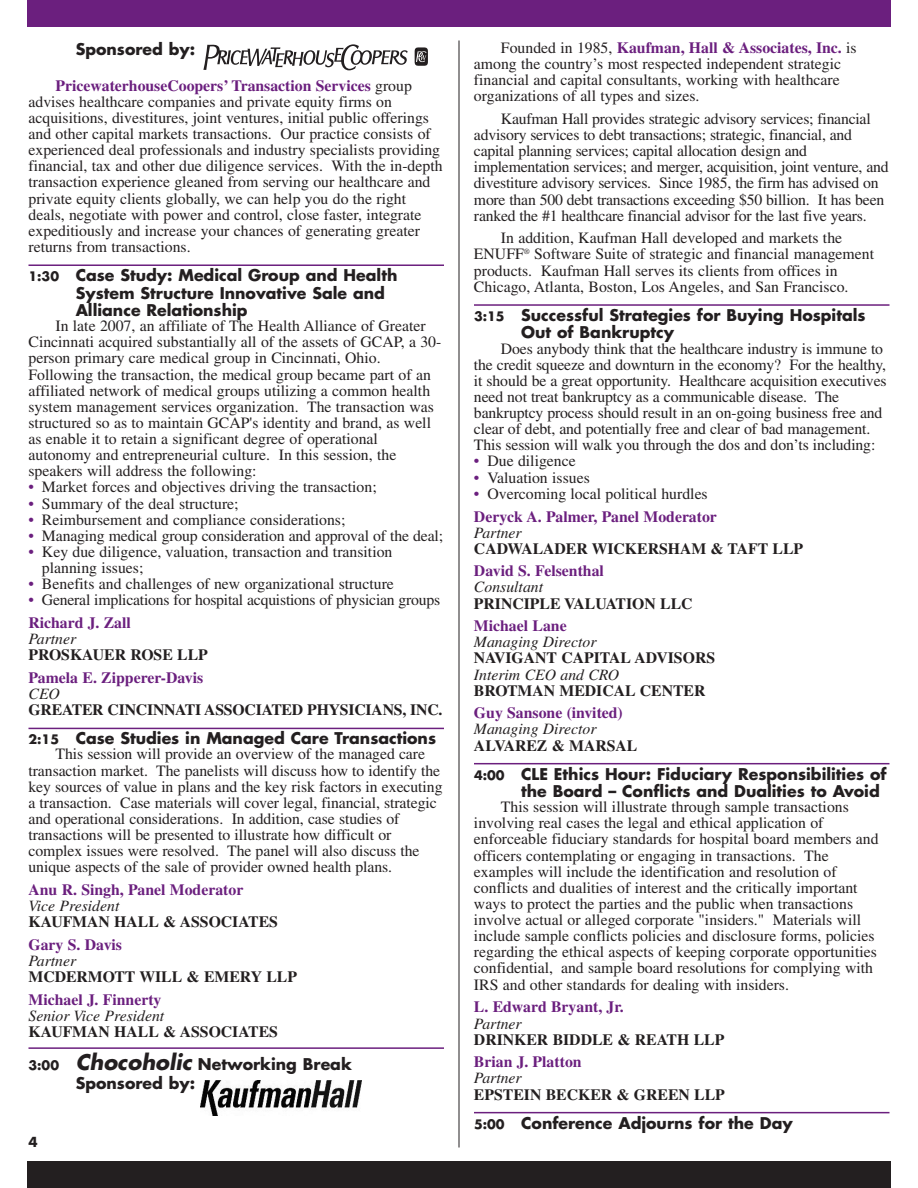
<style>
.page{position:relative;width:918px;height:1188px;background:#fff}
.page>*{position:absolute;margin:0;border:0;box-sizing:border-box;transform-origin:0 0}
.t1{font:15.75px/16px "Times";color:#231f20}
.t2{font:700 15.75px/17.4px "Futura";color:#231f20}
.t3{font:700 15.75px "Times";color:#231f20}
.t4{font:700 15.75px "Times";color:#6b1f7e}
.t5{font:italic 15.75px "Times";color:#231f20}
.t6{font:700 13.5px "Futura";color:#231f20}
.s1{font-weight:700;color:#6b1f7e}
.s2{font-size:12.75px}
.s3{color:#6b1f7e}
.s4{font-style:italic;font-size:21px}
</style>
<div class="page">
<img style="left:200px;top:1081px;width:162px;height:34px">
<svg style="left:203px;top:44px;width:205px;height:26px"></svg>
<svg style="left:415px;top:47px;width:13px;height:19px"></svg>
<hr style="left:28px;top:264px;width:416px;height:2px;background:#6b1f7e">
<hr style="left:28px;top:728px;width:416px;height:1px;background:#6b1f7e">
<hr style="left:28px;top:1047px;width:416px;height:2px;background:#6b1f7e">
<hr style="left:474px;top:304px;width:416px;height:2px;background:#6b1f7e">
<hr style="left:474px;top:763px;width:416px;height:1px;background:#6b1f7e">
<hr style="left:474px;top:1112px;width:416px;height:1px;background:#6b1f7e">
<div style="left:27px;top:1161px;width:864px;height:27px;background:#231f20"></div>
<div style="left:27px;top:0;width:864px;height:27px;background:#6b1f7e"></div>
<hr style="left:459px;top:40px;width:1px;height:1108px;background:#231f20">
<p class="t2" style="left:76px;top:42px;width:121px">Sponsored by:</p>
<p class="t1" style="left:29px;top:79px;width:416px;text-indent:27px"><span class="s1">PricewaterhouseCoopers’ Transaction Services</span> group advises healthcare companies and private equity firms on acquisitions, divestitures, joint ventures, initial public offerings and other capital markets transactions. Our practice consists of experienced deal professionals and industry specialists providing financial, tax and other due diligence services. With the in-depth transaction experience gleaned from serving our healthcare and private equity clients globally, we can help you do the right deals, negotiate with power and control, close faster, integrate expeditiously and increase your chances of generating greater returns from transactions.</p>
<p class="t2" style="left:76px;top:268px;width:323px;text-indent:-47px"><span class="s2">1:30</span> Case Study: Medical Group and Health<br>System Structure Innovative Sale and<br>Alliance Relationship</p>
<p class="t1" style="left:28px;top:319px;width:414px;text-indent:27px">In late 2007, an affiliate of The Health Alliance of Greater Cincinnati acquired substantially all of the assets of GCAP, a 30- person primary care medical group in Cincinnati, Ohio.<br>Following the transaction, the medical group became part of an affiliated network of medical groups utilizing a common health system management services organization. The transaction was structured so as to maintain GCAP's identity and brand, as well as enable it to retain a significant degree of operational autonomy and entrepreneurial culture. In this session, the speakers will address the following:</p>
<p class="t1" style="left:28px;top:481px;width:350px"><span class="s3">•</span> Market forces and objectives driving the transaction;</p>
<p class="t1" style="left:28px;top:497px;width:212px"><span class="s3">•</span> Summary of the deal structure;</p>
<p class="t1" style="left:28px;top:513px;width:318px"><span class="s3">•</span> Reimbursement and compliance considerations;</p>
<p class="t1" style="left:28px;top:529px;width:416px"><span class="s3">•</span> Managing medical group consideration and approval of the deal;</p>
<p class="t1" style="left:42px;top:545px;width:352px;text-indent:-13px"><span class="s3">•</span> Key due diligence, valuation, transaction and transition planning issues;</p>
<p class="t1" style="left:28px;top:577px;width:367px"><span class="s3">•</span> Benefits and challenges of new organizational structure</p>
<p class="t1" style="left:28px;top:590px;width:413px;line-height:22.8px"><span class="s3">•</span> General implications for hospital acquistions of physician groups<br><span class="s1">Richard J. Zall</span></p>
<p class="t5" style="left:28px;top:633px;width:49px">Partner</p>
<p class="t3" style="left:28px;top:649px;width:181px">PROSKAUER ROSE LLP</p>
<p class="t4" style="left:28px;top:672px;width:176px">Pamela E. Zipperer-Davis</p>
<p class="t5" style="left:28px;top:688px;width:33px">CEO</p>
<p class="t3" style="left:28px;top:704px;width:416px">GREATER CINCINNATI ASSOCIATED PHYSICIANS, INC.</p>
<p class="t2" style="left:28px;top:731px;width:409px"><span class="s2">2:15</span> Case Studies in Managed Care Transactions</p>
<p class="t1" style="left:28px;top:748px;width:416px;text-indent:27px">This session will provide an overview of the managed care transaction market. The panelists will discuss how to identify the key sources of value in plans and the key risk factors in executing a transaction. Case materials will cover legal, financial, strategic and operational considerations. In addition, case studies of transactions will be presented to illustrate how difficult or complex issues were resolved. The panel will also discuss the unique aspects of the sale of provider owned health plans.</p>
<p class="t4" style="left:28px;top:884px;width:216px">Anu R. Singh, Panel Moderator</p>
<p class="t5" style="left:28px;top:900px;width:92px">Vice President</p>
<p class="t3" style="left:28px;top:916px;width:251px">KAUFMAN HALL &amp; ASSOCIATES</p>
<p class="t4" style="left:28px;top:939px;width:95px">Gary S. Davis</p>
<p class="t5" style="left:28px;top:955px;width:49px">Partner</p>
<p class="t3" style="left:28px;top:971px;width:270px">MCDERMOTT WILL &amp; EMERY LLP</p>
<p class="t4" style="left:28px;top:994px;width:135px">Michael J. Finnerty</p>
<p class="t5" style="left:28px;top:1010px;width:137px">Senior Vice President</p>
<p class="t3" style="left:28px;top:1026px;width:251px">KAUFMAN HALL &amp; ASSOCIATES</p>
<p class="t2" style="left:76px;top:1056px;width:278px;line-height:18.8px;text-indent:-47px"><span class="s2">3:00</span> <span class="s4">Chocoholic</span> Networking Break<br>Sponsored by:</p>
<p class="t6" style="left:28px;top:1135px;width:11px">4</p>
<p class="t1" style="left:474px;top:41px;width:384px;text-indent:27px">Founded in 1985, <span class="s1">Kaufman, Hall &amp; Associates, Inc.</span> is among the country’s most respected independent strategic financial and capital consultants, working with healthcare organizations of all types and sizes.</p>
<p class="t1" style="left:474px;top:112px;width:416px;text-indent:27px">Kaufman Hall provides strategic advisory services; financial advisory services to debt transactions; strategic, financial, and capital planning services; capital allocation design and implementation services; and merger, acquisition, joint venture, and divestiture advisory services. Since 1985, the firm has advised on more than 500 debt transactions exceeding $50 billion. It has been ranked the #1 healthcare financial advisor for the last five years.</p>
<p class="t1" style="left:474px;top:231px;width:402px;text-indent:27px">In addition, Kaufman Hall developed and markets the ENUFF<sup>®</sup> Software Suite of strategic and financial management products. Kaufman Hall serves its clients from offices in Chicago, Atlanta, Boston, Los Angeles, and San Francisco.</p>
<p class="t2" style="left:521px;top:308px;width:346px;text-indent:-47px"><span class="s2">3:15</span> Successful Strategies for Buying Hospitals<br>Out of Bankruptcy</p>
<p class="t1" style="left:474px;top:342px;width:414px;text-indent:27px">Does anybody think that the healthcare industry is immune to the credit squeeze and downturn in the economy? For the healthy, it should be a great opportunity. Healthcare acquisition executives need not treat bankruptcy as a communicable disease. The bankruptcy process should result in an on-going business free and clear of debt, and potentially free and clear of bad management.<br>This session will walk you through the dos and don’ts including:</p>
<p class="t1" style="left:474px;top:455px;width:103px"><span class="s3">•</span> Due diligence</p>
<p class="t1" style="left:474px;top:471px;width:117px"><span class="s3">•</span> Valuation issues</p>
<p class="t1" style="left:474px;top:483px;width:244px;line-height:22.8px"><span class="s3">•</span> Overcoming local political hurdles<br><span class="s1">Deryck A. Palmer, Panel Moderator</span></p>
<p class="t5" style="left:474px;top:527px;width:49px">Partner</p>
<p class="t3" style="left:474px;top:543px;width:331px">CADWALADER WICKERSHAM &amp; TAFT LLP</p>
<p class="t4" style="left:474px;top:565px;width:131px">David S. Felsenthal</p>
<p class="t5" style="left:474px;top:581px;width:71px">Consultant</p>
<p class="t3" style="left:474px;top:598px;width:220px">PRINCIPLE VALUATION LLC</p>
<p class="t4" style="left:474px;top:620px;width:94px">Michael Lane</p>
<p class="t5" style="left:474px;top:636px;width:124px">Managing Director</p>
<p class="t3" style="left:474px;top:652px;width:243px">NAVIGANT CAPITAL ADVISORS</p>
<p class="t5" style="left:474px;top:669px;width:147px">Interim CEO and CRO</p>
<p class="t3" style="left:474px;top:685px;width:233px">BROTMAN MEDICAL CENTER</p>
<p class="t4" style="left:474px;top:707px;width:150px">Guy Sansone (invited)</p>
<p class="t5" style="left:474px;top:723px;width:124px">Managing Director</p>
<p class="t3" style="left:474px;top:740px;width:165px">ALVAREZ &amp; MARSAL</p>
<p class="t2" style="left:521px;top:766px;width:367px;text-indent:-47px"><span class="s2">4:00</span> CLE Ethics Hour: Fiduciary Responsibilities of the Board – Conflicts and Dualities to Avoid</p>
<p class="t1" style="left:474px;top:800px;width:406px;text-indent:27px">This session will illustrate through sample transactions involving real cases the legal and ethical application of enforceable fiduciary standards for hospital board members and officers contemplating or engaging in transactions. The examples will include the identification and resolution of conflicts and dualities of interest and the critically important ways to protect the parties and the public when transactions involve actual or alleged corporate "insiders." Materials will include sample conflicts policies and disclosure forms, policies regarding the ethical aspects of keeping corporate opportunities confidential, and sample board resolutions for complying with IRS and other standards for dealing with insiders.</p>
<p class="t4" style="left:474px;top:1001px;width:151px">L. Edward Bryant, Jr.</p>
<p class="t5" style="left:474px;top:1018px;width:49px">Partner</p>
<p class="t3" style="left:474px;top:1034px;width:252px">DRINKER BIDDLE &amp; REATH LLP</p>
<p class="t4" style="left:474px;top:1056px;width:109px">Brian J. Platton</p>
<p class="t5" style="left:474px;top:1072px;width:49px">Partner</p>
<p class="t3" style="left:474px;top:1089px;width:252px">EPSTEIN BECKER &amp; GREEN LLP</p>
<p class="t2" style="left:474px;top:1115px;width:320px"><span class="s2">5:00</span> Conference Adjourns for the Day</p>
</div>
